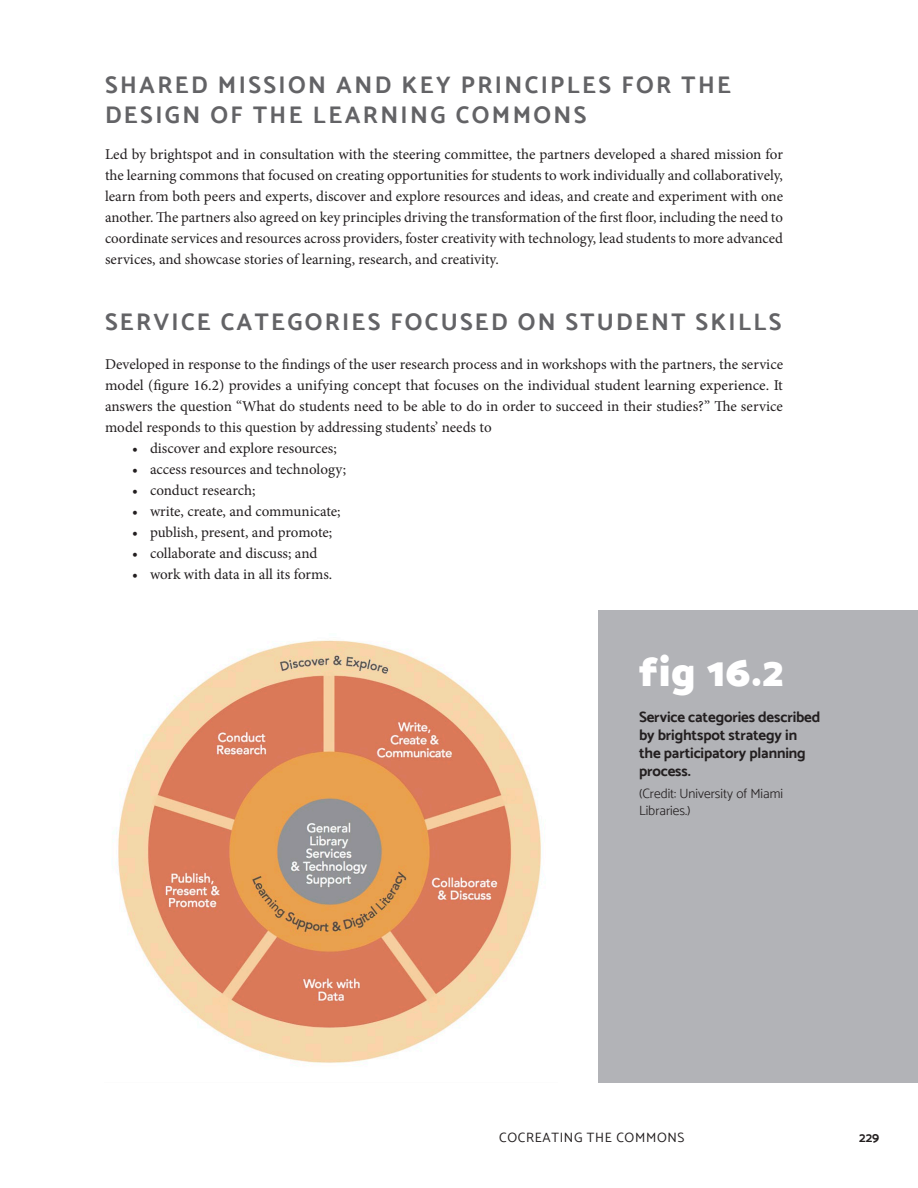
<style>
.page{position:relative;width:918px;height:1188px;background:#fff}
.page>*{position:absolute;margin:0;border:0;box-sizing:border-box;transform-origin:0 0}
.Image_Number{font:900 42px "Catamaran";color:#fff}
.Heading_LevelB{font:700 24px/30px "Catamaran";letter-spacing:.1em;color:#636366}
.BodyCopy_NoIndent{font:15px/21px "Minion Pro";color:#231f20;text-align:justify}
.List_Bullets{font:15px "Minion Pro";letter-spacing:-.005em;color:#231f20}
.Image_Description{font:700 15px/18px "Catamaran";letter-spacing:-.01em;color:#231f20}
.Image_Credit{font:300 13.5px/16.2px "Catamaran";color:#231f20}
.t1{font:13.5px "Catamaran";letter-spacing:.05em;color:#231f20}
.t2{font:700 13.5px "Catamaran";color:#231f20}
</style>
<div class="page">
<img style="left:118px;top:640px;width:423px;height:423px">
<div style="left:599px;top:610px;width:319px;height:473px;background:#b2b3b7"></div>
<p class="Heading_LevelB" style="left:105px;top:70px;width:628px">SHARED MISSION AND KEY PRINCIPLES FOR THE<br>DESIGN OF THE LEARNING COMMONS</p>
<p class="BodyCopy_NoIndent" style="left:105px;top:144px;width:680px">Led by brightspot and in consultation with the steering committee, the partners developed a shared mission for the learning commons that focused on creating opportunities for students to work individually and collaboratively, learn from both peers and experts, discover and explore resources and ideas, and create and experiment with one another. The partners also agreed on key principles driving the transformation of the first floor, including the need to coordinate services and resources across providers, foster creativity with technology, lead students to more advanced services, and showcase stories of learning, research, and creativity.</p>
<p class="Heading_LevelB" style="left:105px;top:307px;width:678px">SERVICE CATEGORIES FOCUSED ON STUDENT SKILLS</p>
<p class="BodyCopy_NoIndent" style="left:105px;top:354px;width:680px">Developed in response to the findings of the user research process and in workshops with the partners, the service model (figure 16.2) provides a unifying concept that focuses on the individual student learning experience. It answers the question “What do students need to be able to do in order to succeed in their studies?” The service model responds to this question by addressing students’ needs to</p>
<p class="List_Bullets" style="left:132px;top:438px;width:206px">• discover and explore resources;</p>
<p class="List_Bullets" style="left:132px;top:459px;width:216px">• access resources and technology;</p>
<p class="List_Bullets" style="left:132px;top:480px;width:125px">• conduct research;</p>
<p class="List_Bullets" style="left:132px;top:501px;width:210px">• write, create, and communicate;</p>
<p class="List_Bullets" style="left:132px;top:522px;width:202px">• publish, present, and promote;</p>
<p class="List_Bullets" style="left:132px;top:543px;width:187px">• collaborate and discuss; and</p>
<p class="List_Bullets" style="left:132px;top:564px;width:202px">• work with data in all its forms.</p>
<p class="Image_Number" style="left:639px;top:647px;width:146px">fig 16.2</p>
<p class="Image_Description" style="left:639px;top:708px;width:183px">Service categories described by brightspot strategy in the participatory planning process.</p>
<p class="Image_Credit" style="left:639px;top:786px;width:146px">(Credit: University of Miami<br>Libraries.)</p>
<p class="t1" style="left:499px;top:1129px;width:186px">COCREATING THE COMMONS</p>
<p class="t2" style="left:859px;top:1129px;width:22px">229</p>
</div>
